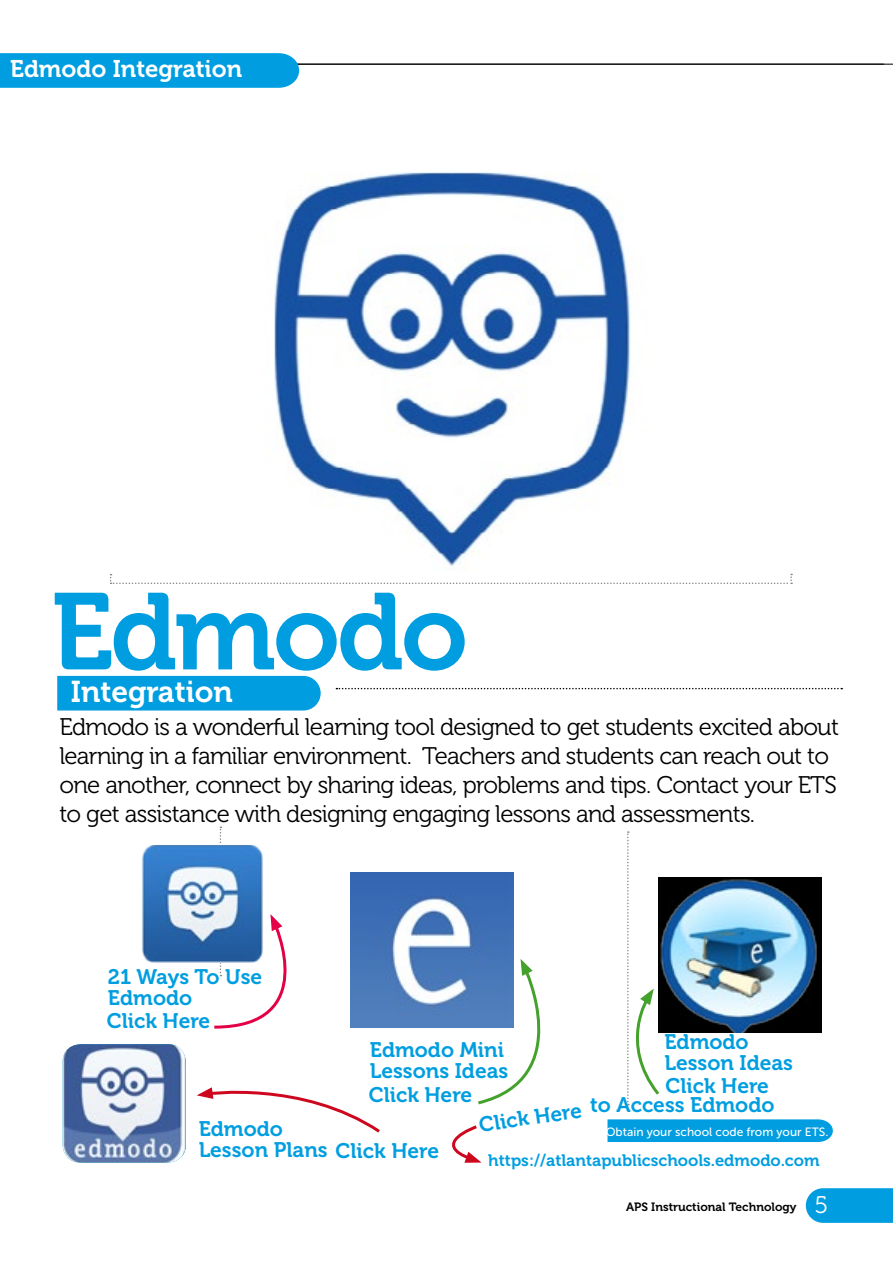
<style>
.page{position:relative;width:893px;height:1263px;background:#fff}
.page>*{position:absolute;margin:0;border:0;box-sizing:border-box;transform-origin:0 0}
.t1{font:108px "Museo 700";letter-spacing:-.03em;color:#009ee0}
.t2{font:30px "Museo 700";color:#fff}
.t3{font:24px/28.8px "Museo 300";letter-spacing:-.03em;color:#000}
.t4{font:24px "Museo 700";color:#fff}
.t5{font:21px/21.8px "Museo 700";color:#009ee0}
.t6{font:16.5px "Museo 700";color:#009ee0}
.t7{font:12px "Museo Sans 500";color:#fff}
.t8{font:12px "Museo 700";color:#000}
.s1{font-family:"Museo 300";font-size:24px;color:#fff}
</style>
<div class="page">
<img style="left:274px;top:172px;width:357px;height:394px">
<hr style="left:5px;top:64px;width:888px;height:1px;background:#000">
<svg style="left:0;top:53px;width:299px;height:35px;background:#06a0e0"></svg>
<svg style="left:110px;top:574px;width:682px;height:10px"></svg>
<svg style="left:336px;top:688px;width:506px;height:1px"></svg>
<div style="left:57px;top:676px;width:264px;height:34px;background:#009ee0"></div>
<img style="left:142px;top:846px;width:69px;height:114px">
<div style="left:138px;top:844px;width:132px;height:118px;border:1px solid #fff"></div>
<svg style="left:211px;top:826px;width:76px;height:203px"></svg>
<img style="left:350px;top:873px;width:163px;height:155px">
<img style="left:662px;top:878px;width:159px;height:155px">
<svg style="left:475px;top:959px;width:66px;height:146px"></svg>
<svg style="left:627px;top:831px;width:35px;height:274px"></svg>
<img style="left:63px;top:1044px;width:123px;height:118px">
<svg style="left:197px;top:1087px;width:183px;height:46px"></svg>
<div style="left:607px;top:1119px;width:226px;height:23px;background:#009ee0"></div>
<svg style="left:452px;top:1125px;width:30px;height:38px"></svg>
<svg style="left:806px;top:1188px;width:87px;height:35px;background:#0ca2e1"></svg>
<p class="t4" style="left:10px;top:56px;width:234px">Edmodo Integration</p>
<h1 class="t1" style="left:51px;top:572px;width:418px">Edmodo</h1>
<p class="t2" style="left:71px;top:675px;width:163px">Integration</p>
<p class="t3" style="left:59px;top:713px;width:781px">Edmodo is a wonderful learning tool designed to get students excited about learning in a familiar environment. Teachers and students can reach out to one another, connect by sharing ideas, problems and tips. Contact your ETS to get assistance with designing engaging lessons and assessments.</p>
<p class="t5" style="left:107px;top:966px;width:157px">21 Ways To Use<br>Edmodo<br>Click Here</p>
<p class="t5" style="left:664px;top:1031px;width:130px">Edmodo<br>Lesson Ideas<br>Click Here</p>
<p class="t5" style="left:370px;top:1040px;width:140px;line-height:21px">Edmodo Mini<br>Lessons Ideas</p>
<p class="t5" style="left:369px;top:1084px;width:105px">Click Here</p>
<p class="t5" style="left:590px;top:1094px;width:186px">to Access Edmodo</p>
<p class="t5" style="left:478px;top:1114px;width:105px;rotate:-8deg">Click Here</p>
<p class="t5" style="left:199px;top:1119px;width:242px;line-height:21px">Edmodo<br>Lesson Plans Click Here</p>
<p class="t7" style="left:606px;top:1125px;width:224px">Obtain your school code from your ETS.</p>
<p class="t6" style="left:488px;top:1151px;width:333px">https://atlantapublicschools.edmodo.com</p>
<p class="t8" style="left:626px;top:1200px;width:203px">APS Instructional Technology <span class="s1">5</span></p>
</div>
